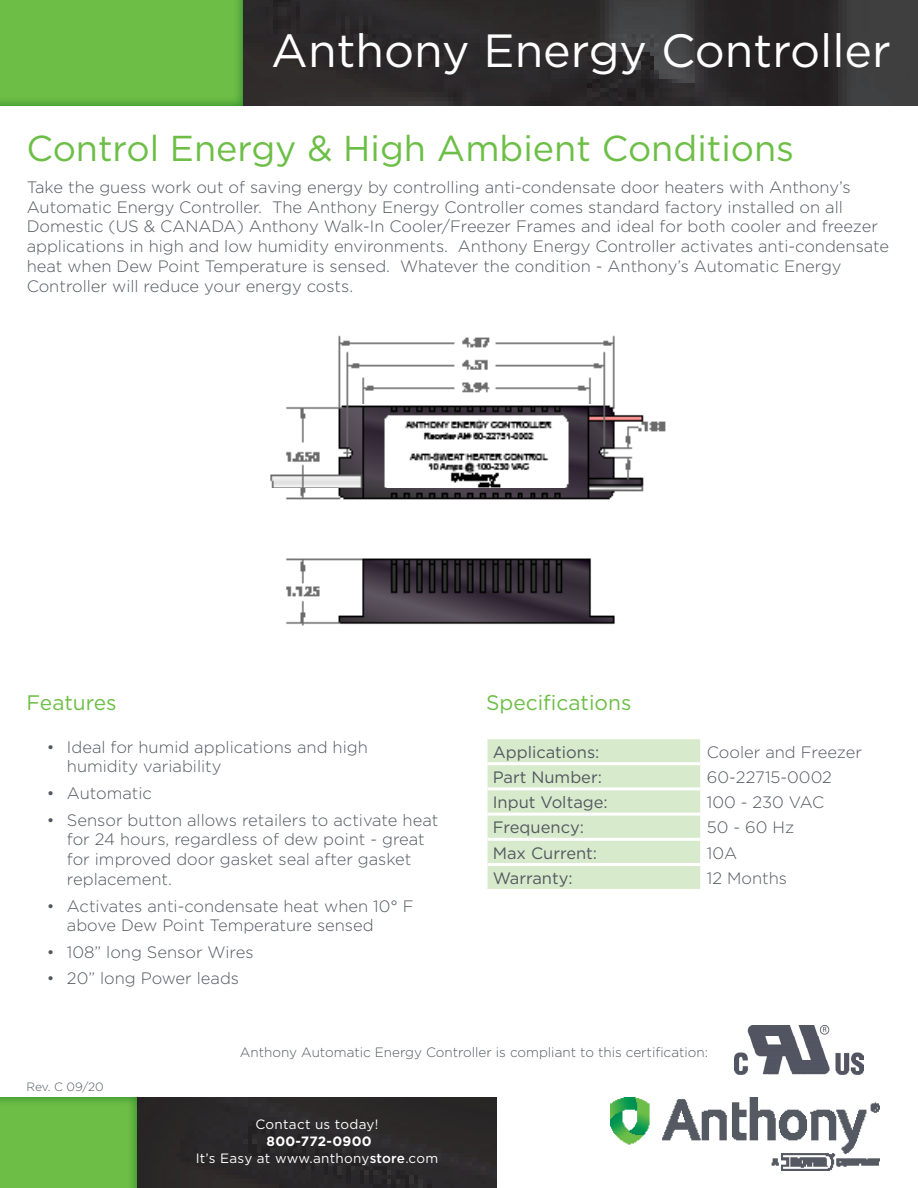
<style>
.page{position:relative;width:918px;height:1188px;background:#fff}
.page>*{position:absolute;margin:0;border:0;box-sizing:border-box;transform-origin:0 0}
.t1{font:46.5px "Gotham";color:#fff}
.t2{font:36px "Gotham";color:#6dbe47}
.t3{font:21px "Gotham";color:#6dbe47}
.t4{font:300 16.5px/19.8px "Gotham";color:#535860}
.t5{font:16.5px "Gotham";color:#535860}
.t6{font:300 16.5px "Gotham";color:#555862}
.t7{font:300 13.5px "Gotham";color:#535860}
.t8{font:13.5px "Gotham";letter-spacing:.02em;color:#fff}
.t9{font:700 13.5px "Gotham";letter-spacing:.02em;color:#fff}
.t10{font:300 12px "Gotham";letter-spacing:-.005em;color:#535860}
.s1{font-weight:500}
</style>
<div class="page">
<img style="left:244px;top:0;width:674px;height:106px">
<div style="left:138px;top:1097px;width:359px;height:91px;background:#2b2829"></div>
<div style="left:0;top:0;width:244px;height:106px;background:#6dbe47"></div>
<div style="left:0;top:1095px;width:138px;height:93px;background:#008a52;opacity:.75"></div>
<div style="left:488px;top:739px;width:212px;height:150px;background:#d8eacc"></div>
<hr style="left:488px;top:762px;width:212px;height:3px;background:#fff">
<hr style="left:488px;top:787px;width:212px;height:3px;background:#fff">
<hr style="left:488px;top:813px;width:212px;height:3px;background:#fff">
<hr style="left:488px;top:838px;width:212px;height:3px;background:#fff">
<hr style="left:488px;top:863px;width:212px;height:3px;background:#fff">
<img style="left:270px;top:335px;width:396px;height:291px">
<img style="left:610px;top:1097px;width:269px;height:73px">
<img style="left:735px;top:1025px;width:129px;height:50px">
<p class="t1" style="left:271px;top:20px;width:621px">Anthony Energy Controller</p>
<p class="t2" style="left:26px;top:125px;width:769px">Control Energy &amp; High Ambient Conditions</p>
<p class="t4" style="left:27px;top:177px;width:864px">Take the guess work out of saving energy by controlling anti-condensate door heaters with Anthony’s Automatic Energy Controller. The Anthony Energy Controller comes standard factory installed on all Domestic (US &amp; CANADA) Anthony Walk-In Cooler/Freezer Frames and ideal for both cooler and freezer applications in high and low humidity environments. Anthony Energy Controller activates anti-condensate heat when Dew Point Temperature is sensed. Whatever the condition - Anthony’s Automatic Energy Controller will reduce your energy costs.</p>
<p class="t3" style="left:26px;top:689px;width:92px">Features</p>
<p class="t3" style="left:486px;top:689px;width:147px">Specifications</p>
<p class="t4" style="left:67px;top:737px;width:302px;text-indent:-20px">• Ideal for humid applications and high humidity variability</p>
<p class="t4" style="left:47px;top:783px;width:107px">• Automatic</p>
<p class="t4" style="left:67px;top:809px;width:373px;text-indent:-20px">• Sensor button allows retailers to activate heat for 24 hours, regardless of dew point - great for improved door gasket seal after gasket replacement.</p>
<p class="t4" style="left:67px;top:895px;width:348px;text-indent:-20px">• Activates anti-condensate heat when 10° F above Dew Point Temperature sensed</p>
<p class="t4" style="left:47px;top:942px;width:208px">• 108” long Sensor Wires</p>
<p class="t4" style="left:47px;top:968px;width:194px">• 20” long Power leads</p>
<p class="t5" style="left:493px;top:741px;width:108px">Applications:</p>
<p class="t6" style="left:707px;top:741px;width:157px">Cooler and Freezer</p>
<p class="t5" style="left:493px;top:767px;width:111px">Part Number:</p>
<p class="t6" style="left:707px;top:767px;width:127px">60-22715-0002</p>
<p class="t5" style="left:493px;top:792px;width:117px">Input Voltage:</p>
<p class="t4" style="left:707px;top:792px;width:119px">100 - 230 VAC</p>
<p class="t5" style="left:493px;top:817px;width:93px">Frequency:</p>
<p class="t4" style="left:707px;top:817px;width:89px">50 - 60 Hz</p>
<p class="t5" style="left:493px;top:842px;width:106px">Max Current:</p>
<p class="t4" style="left:707px;top:842px;width:32px">10A</p>
<p class="t5" style="left:493px;top:867px;width:81px">Warranty:</p>
<p class="t4" style="left:707px;top:868px;width:82px">12 Months</p>
<p class="t10" style="left:26px;top:1079px;width:79px">Rev. C 09/20</p>
<p class="t7" style="left:240px;top:1044px;width:470px">Anthony Automatic Energy Controller is compliant to this certification:</p>
<p class="t8" style="left:256px;top:1116px;width:124px">Contact us today!</p>
<p class="t9" style="left:267px;top:1132px;width:107px">800-772-0900</p>
<p class="t8" style="left:196px;top:1149px;width:244px">It’s Easy at www.anthony<span class="s1">store</span>.com</p>
</div>
